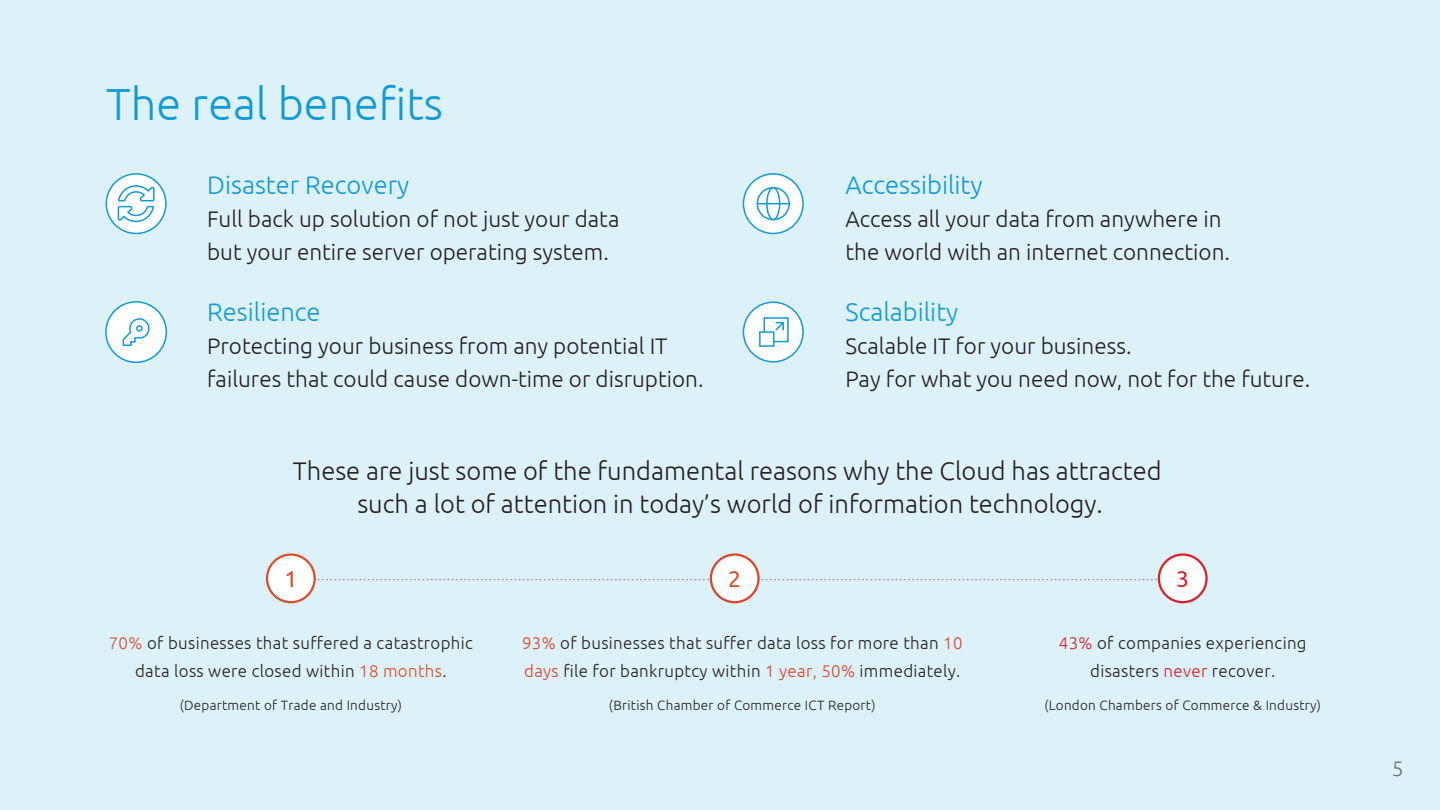
<style>
.page{position:relative;width:1440px;height:810px;background:#ddf1f9}
.page>*{position:absolute;margin:0;border:0;box-sizing:border-box;transform-origin:0 0}
.t1{font:300 45px "Ubuntu";color:#109ad6}
.t2{font:300 25.5px/33px "Ubuntu";color:#231f20;text-align:center}
.t3{font:300 25.5px "Ubuntu";color:#109ad6}
.t4{font:22.95px "Ubuntu";color:#dc4d28}
.t5{font:22.95px "Ubuntu";color:#da1f28}
.t6{font:300 22.5px/33px "Ubuntu";color:#231f20}
.t7{font:300 21px "Ubuntu";color:#6d6e71}
.t8{font:300 16.8px/28px "Ubuntu";letter-spacing:.02em;color:#231f20;text-align:center}
.t9{font:300 13.5px "Ubuntu";letter-spacing:.02em;color:#231f20}
.s1{color:#dc4d28}
.s2{color:#dc4328}
.s3{color:#da1f28}
</style>
<div class="page">
<svg style="left:266px;top:553px;width:941px;height:50px"></svg>
<div style="left:106px;top:174px;width:60px;height:59px;background:#fff;border-radius:50%"></div>
<div style="left:106px;top:173px;width:61px;height:61px;border:2px solid #109ad6;border-radius:50%"></div>
<svg style="left:105px;top:301px;width:62px;height:62px"></svg>
<div style="left:136px;top:325px;width:7px;height:7px;border:2px solid #109ad6;border-radius:50%"></div>
<svg style="left:117px;top:185px;width:38px;height:38px"></svg>
<div style="left:743px;top:174px;width:60px;height:59px;background:#fff;border-radius:50%"></div>
<div style="left:743px;top:173px;width:61px;height:61px;border:2px solid #109ad6;border-radius:50%"></div>
<svg style="left:757px;top:188px;width:32px;height:32px"></svg>
<div style="left:756px;top:187px;width:34px;height:33px;border:2px solid #109ad6;border-radius:50%"></div>
<svg style="left:767px;top:188px;width:12px;height:32px"></svg>
<div style="left:766px;top:187px;width:14px;height:33px;border:2px solid #109ad6;border-radius:50%"></div>
<hr style="left:757px;top:203px;width:32px;height:1px;background:#109ad6">
<div style="left:743px;top:302px;width:60px;height:60px;background:#fff;border-radius:50%"></div>
<div style="left:743px;top:301px;width:61px;height:62px;border:2px solid #109ad6;border-radius:50%"></div>
<div style="left:763px;top:317px;width:26px;height:25px;background:#fff;border:2px solid #109ad6"></div>
<div style="left:759px;top:331px;width:15px;height:16px;background:#fff;border:2px solid #109ad6"></div>
<svg style="left:774px;top:321px;width:10px;height:11px"></svg>
<h1 class="t1" style="left:106px;top:77px;width:338px">The real benefits</h1>
<p class="t3" style="left:207px;top:170px;width:204px">Disaster Recovery</p>
<p class="t6" style="left:207px;top:202px;width:414px">Full back up solution of not just your data but your entire server operating system.</p>
<p class="t3" style="left:207px;top:296px;width:115px">Resilience</p>
<p class="t6" style="left:207px;top:329px;width:498px">Protecting your business from any potential IT failures that could cause down-time or disruption.</p>
<p class="t3" style="left:845px;top:170px;width:139px">Accessibility</p>
<p class="t6" style="left:845px;top:202px;width:386px">Access all your data from anywhere in the world with an internet connection.</p>
<p class="t3" style="left:845px;top:296px;width:114px">Scalability</p>
<p class="t6" style="left:845px;top:329px;width:466px">Scalable IT for your business.<br>Pay for what you need now, not for the future.</p>
<p class="t2" style="left:293px;top:454px;width:870px">These are just some of the fundamental reasons why the Cloud has attracted such a lot of attention in today’s world of information technology.</p>
<p class="t4" style="left:284px;top:565px;width:14px">1</p>
<p class="t4" style="left:728px;top:565px;width:14px">2</p>
<p class="t5" style="left:1176px;top:565px;width:14px">3</p>
<p class="t8" style="left:109px;top:629px;width:366px"><span class="s1">70%</span> of businesses that suffered a catastrophic data loss were closed within <span class="s1">18 months</span>.</p>
<p class="t9" style="left:180px;top:697px;width:224px">(Department of Trade and Industry)</p>
<p class="t8" style="left:522px;top:629px;width:442px;text-align:left"><span class="s2">93%</span> of businesses that suffer data loss for more than <span class="s2">10 days</span> file for bankruptcy within <span class="s2">1 year, 50%</span> immediately.</p>
<p class="t9" style="left:609px;top:697px;width:268px">(British Chamber of Commerce ICT Report)</p>
<p class="t8" style="left:1059px;top:629px;width:249px"><span class="s3">43%</span> of companies experiencing disasters <span class="s3">never</span> recover.</p>
<p class="t9" style="left:1044px;top:697px;width:278px">(London Chambers of Commerce &amp; Industry)</p>
<p class="t7" style="left:1392px;top:756px;width:13px">5</p>
</div>
